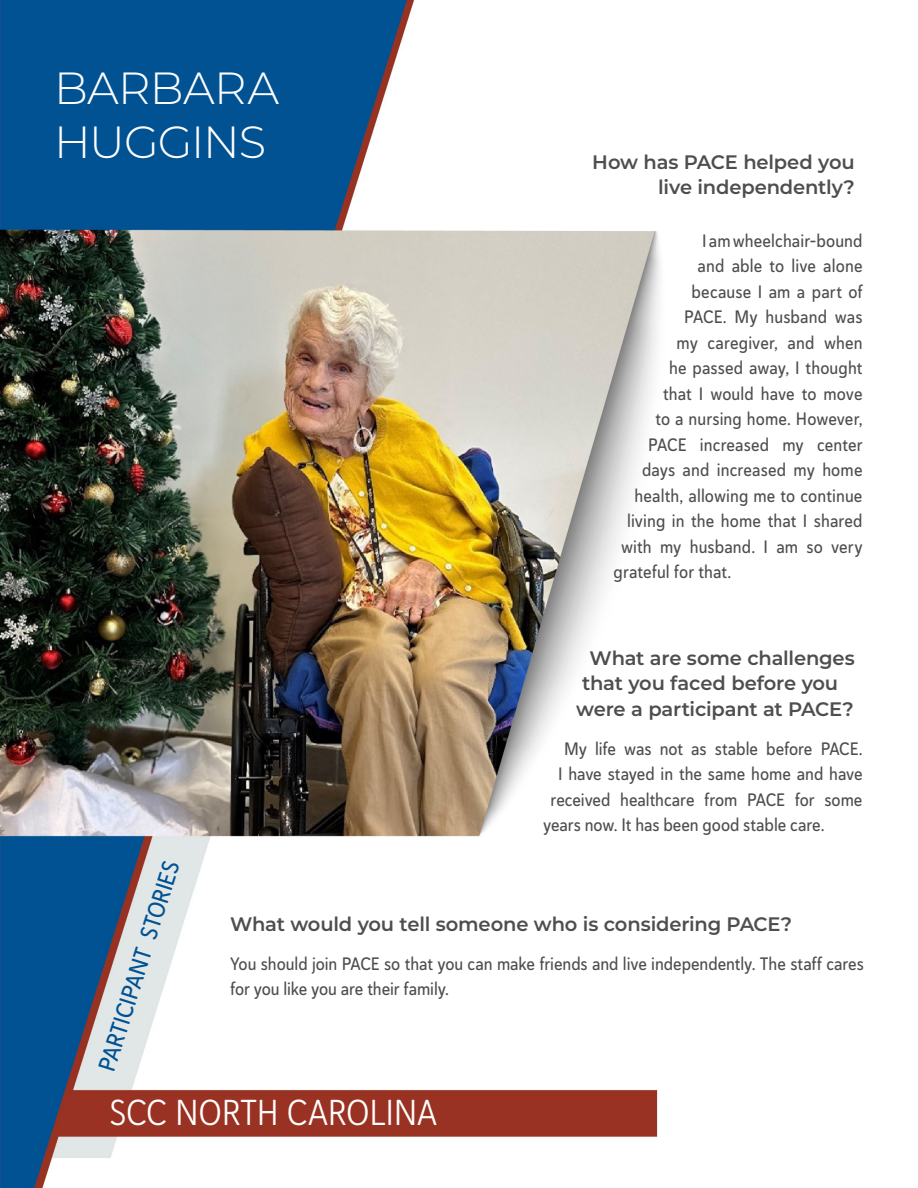
<style>
.page{position:relative;width:918px;height:1188px;background:#fff}
.page>*{position:absolute;margin:0;border:0;box-sizing:border-box;transform-origin:0 0}
.t1{font:300 45px/54px "Montserrat";letter-spacing:-.02em;color:#fff}
.t2{font:36px "Haboro Soft Con Boo";letter-spacing:-.01em;color:#fff}
.t3{font:24px "Haboro Soft Con Med";color:#005293}
.t4{font:600 19.5px/25.5px "Montserrat";letter-spacing:-.01em;color:#4f4d4d;text-align:right}
.t5{font:18px/25.5px "Haboro Soft Con Med";color:#4f4d4d}
</style>
<div class="page">
<img style="left:0;top:0;width:660px;height:1188px">
<h1 class="t1" style="left:54px;top:60px;width:227px">BARBARA<br>HUGGINS</h1>
<p class="t4" style="left:592px;top:148px;width:264px">How has PACE helped you live independently?</p>
<p class="t5" style="left:702px;top:228px;width:162px">I am wheelchair-bound</p>
<p class="t5" style="left:698px;top:253px;width:166px">and able to live alone</p>
<p class="t5" style="left:692px;top:279px;width:172px">because I am a part of</p>
<p class="t5" style="left:684px;top:304px;width:180px">PACE. My husband was</p>
<p class="t5" style="left:677px;top:330px;width:188px">my caregiver, and when</p>
<p class="t5" style="left:669px;top:355px;width:195px">he passed away, I thought</p>
<p class="t5" style="left:663px;top:381px;width:201px">that I would have to move</p>
<p class="t5" style="left:656px;top:406px;width:209px">to a nursing home. However,</p>
<p class="t5" style="left:648px;top:432px;width:216px">PACE increased my center</p>
<p class="t5" style="left:642px;top:457px;width:222px">days and increased my home</p>
<p class="t5" style="left:635px;top:483px;width:229px">health, allowing me to continue</p>
<p class="t5" style="left:627px;top:508px;width:237px">living in the home that I shared</p>
<p class="t5" style="left:621px;top:534px;width:243px">with my husband. I am so very</p>
<p class="t5" style="left:614px;top:559px;width:119px">grateful for that.</p>
<p class="t4" style="left:590px;top:644px;width:267px">What are some challenges</p>
<p class="t4" style="left:582px;top:669px;width:258px">that you faced before you</p>
<p class="t4" style="left:576px;top:695px;width:279px">were a participant at PACE?</p>
<p class="t5" style="left:564px;top:735px;width:300px">My life was not as stable before PACE.</p>
<p class="t5" style="left:558px;top:761px;width:306px">I have stayed in the same home and have</p>
<p class="t5" style="left:551px;top:786px;width:313px">received healthcare from PACE for some</p>
<p class="t5" style="left:543px;top:812px;width:283px">years now. It has been good stable care.</p>
<h3 class="t3" style="left:92px;top:1066px;width:221px;rotate:-73deg">PARTICIPANT STORIES</h3>
<p class="t4" style="left:230px;top:910px;width:564px">What would you tell someone who is considering PACE?</p>
<p class="t5" style="left:230px;top:951px;width:635px">You should join PACE so that you can make friends and live independently. The staff cares for you like you are their family.</p>
<h2 class="t2" style="left:110px;top:1089px;width:329px">SCC NORTH CAROLINA</h2>
</div>
